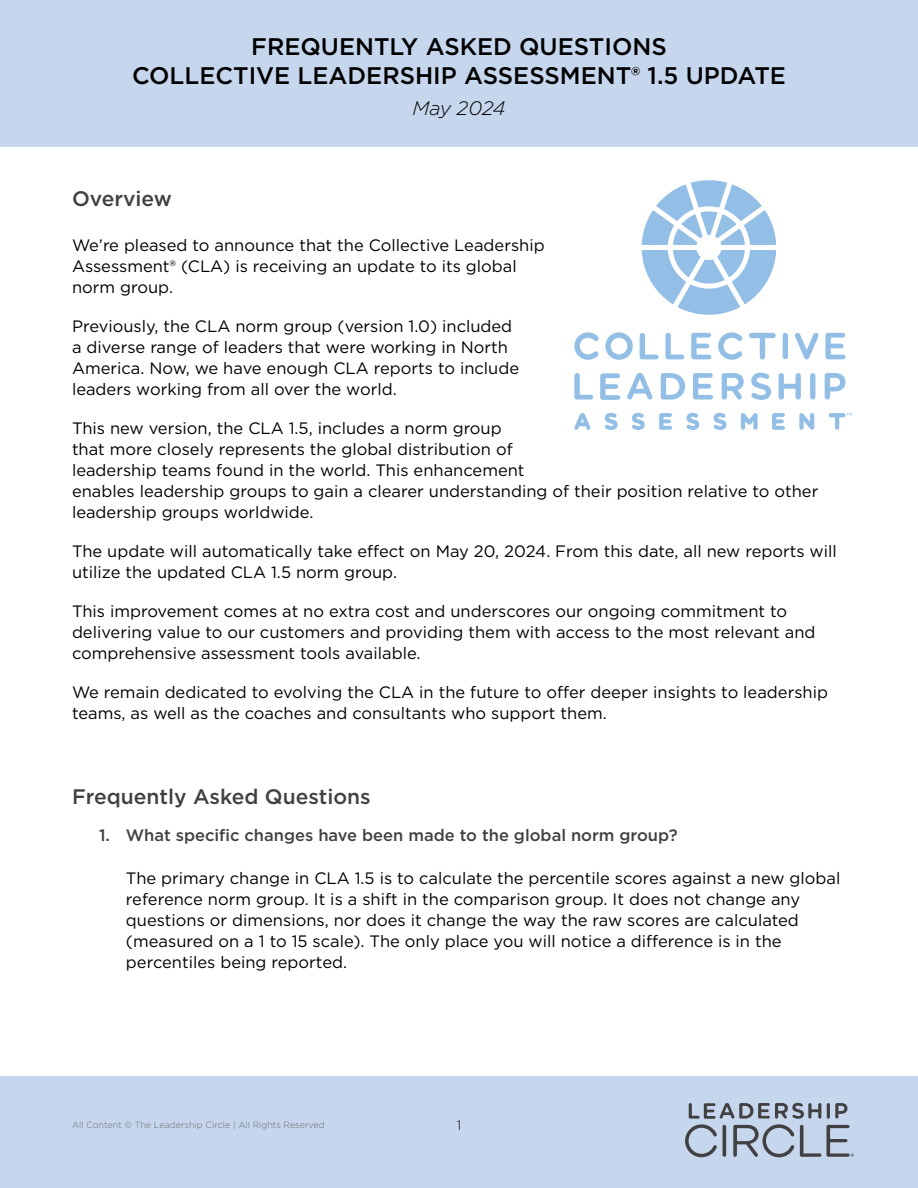
<style>
.page{position:relative;width:918px;height:1188px;background:#fff}
.page>*{position:absolute;margin:0;border:0;box-sizing:border-box;transform-origin:0 0}
.t1{font:500 24px/28.8px "Gotham";color:#000;text-align:center}
.t2{font:500 21px "Gotham";color:#414042}
.t3{font:italic 300 19.5px "Gotham";letter-spacing:-.01em;color:#000}
.t4{font:16.5px/21px "Gotham";color:#000}
.t5{font:500 16.5px "Gotham";color:#414042}
.t6{font:300 13.5px "Gotham";color:#000}
.t7{font:300 9px "Gotham";color:#6e6b6b}
</style>
<div class="page">
<div style="left:0;top:0;width:918px;height:146px;background:#c5d6ed"></div>
<div style="left:0;top:1076px;width:918px;height:112px;background:#c5d6ed"></div>
<svg style="left:827px;top:1103px;width:21px;height:16px"></svg>
<svg style="left:685px;top:1103px;width:136px;height:54px"></svg>
<svg style="left:827px;top:1125px;width:27px;height:32px"></svg>
<svg style="left:642px;top:180px;width:134px;height:135px"></svg>
<svg style="left:600px;top:373px;width:20px;height:27px"></svg>
<svg style="left:627px;top:373px;width:26px;height:27px"></svg>
<svg style="left:661px;top:373px;width:24px;height:27px"></svg>
<svg style="left:693px;top:373px;width:20px;height:27px"></svg>
<svg style="left:722px;top:373px;width:22px;height:27px"></svg>
<svg style="left:751px;top:373px;width:20px;height:27px"></svg>
<svg style="left:779px;top:373px;width:22px;height:27px"></svg>
<div style="left:810px;top:373px;width:5px;height:27px;background:#93bfe6;border-radius:3px"></div>
<svg style="left:825px;top:373px;width:21px;height:27px"></svg>
<svg style="left:574px;top:373px;width:19px;height:27px"></svg>
<svg style="left:691px;top:333px;width:20px;height:26px"></svg>
<svg style="left:825px;top:333px;width:20px;height:26px"></svg>
<div style="left:783px;top:333px;width:5px;height:26px;background:#93bfe6;border-radius:3px"></div>
<svg style="left:640px;top:333px;width:19px;height:26px"></svg>
<svg style="left:665px;top:333px;width:19px;height:26px"></svg>
<svg style="left:574px;top:332px;width:25px;height:28px"></svg>
<svg style="left:718px;top:332px;width:25px;height:28px"></svg>
<svg style="left:749px;top:333px;width:27px;height:27px"></svg>
<svg style="left:605px;top:332px;width:28px;height:28px"></svg>
<svg style="left:795px;top:333px;width:24px;height:26px"></svg>
<svg style="left:659px;top:413px;width:13px;height:17px"></svg>
<svg style="left:772px;top:413px;width:13px;height:17px"></svg>
<svg style="left:574px;top:413px;width:16px;height:17px"></svg>
<svg style="left:687px;top:413px;width:12px;height:17px"></svg>
<svg style="left:714px;top:413px;width:12px;height:17px"></svg>
<svg style="left:605px;top:413px;width:13px;height:17px"></svg>
<svg style="left:632px;top:413px;width:13px;height:17px"></svg>
<svg style="left:741px;top:413px;width:17px;height:17px"></svg>
<svg style="left:829px;top:413px;width:23px;height:17px"></svg>
<svg style="left:799px;top:413px;width:15px;height:17px"></svg>
<h1 class="t1" style="left:132px;top:32px;width:655px">FREQUENTLY ASKED QUESTIONS<br>COLLECTIVE LEADERSHIP ASSESSMENT® 1.5 UPDATE</h1>
<p class="t3" style="left:413px;top:95px;width:94px">May 2024</p>
<p class="t2" style="left:72px;top:185px;width:101px">Overview</p>
<p class="t4" style="left:72px;top:234px;width:474px">We’re pleased to announce that the Collective Leadership<br>Assessment® (CLA) is receiving an update to its global norm group.</p>
<p class="t4" style="left:72px;top:315px;width:449px">Previously, the CLA norm group (version 1.0) included a diverse range of leaders that were working in North America. Now, we have enough CLA reports to include leaders working from all over the world.</p>
<p class="t4" style="left:72px;top:417px;width:748px">This new version, the CLA 1.5, includes a norm group<br>that more closely represents the global distribution of<br>leadership teams found in the world. This enhancement<br>enables leadership groups to gain a clearer understanding of their position relative to other leadership groups worldwide.</p>
<p class="t4" style="left:72px;top:540px;width:766px">The update will automatically take effect on May 20, 2024. From this date, all new reports will utilize the updated CLA 1.5 norm group.</p>
<p class="t4" style="left:72px;top:600px;width:745px">This improvement comes at no extra cost and underscores our ongoing commitment to delivering value to our customers and providing them with access to the most relevant and comprehensive assessment tools available.</p>
<p class="t4" style="left:72px;top:681px;width:758px">We remain dedicated to evolving the CLA in the future to offer deeper insights to leadership teams, as well as the coaches and consultants who support them.</p>
<p class="t2" style="left:72px;top:783px;width:300px">Frequently Asked Questions</p>
<p class="t5" style="left:99px;top:825px;width:580px">1. What specific changes have been made to the global norm group?</p>
<p class="t4" style="left:126px;top:867px;width:716px">The primary change in CLA 1.5 is to calculate the percentile scores against a new global reference norm group. It is a shift in the comparison group. It does not change any questions or dimensions, nor does it change the way the raw scores are calculated (measured on a 1 to 15 scale). The only place you will notice a difference is in the percentiles being reported.</p>
<p class="t7" style="left:72px;top:1119px;width:254px">All Content © The Leadership Circle | All Rights Reserved</p>
<p class="t6" style="left:457px;top:1117px;width:6px">1</p>
<p class="t7" style="left:135px;top:1119px;width:172px">Leadership Circle | All Rights Re erved</p>
</div>
